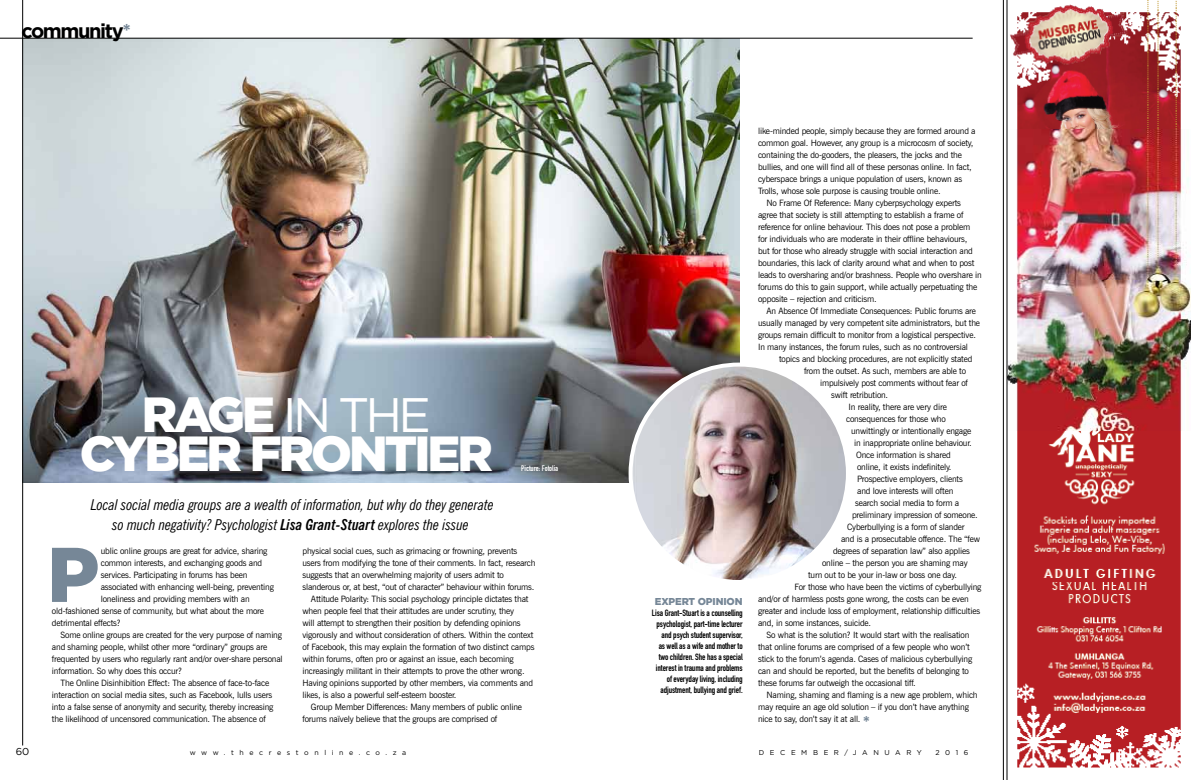
<style>
.page{position:relative;width:1191px;height:780px;background:#fff}
.page>*{position:absolute;margin:0;border:0;box-sizing:border-box;transform-origin:0 0}
.t1{font:900 77.3px "Gotham";color:#768797}
.t2{font:900 49.3px "Gotham";letter-spacing:-.06em;color:#fff}
.t3{font:48.4px "Gotham";color:#fff}
.t4{font:700 20px "Gotham";letter-spacing:-.07em;color:#000}
.t5{font:italic condensed 15px/20px "News Gothic BT";color:#000;text-align:center}
.t6{font:900 10px "Gotham";letter-spacing:-.01em;color:#768797}
.t7{font:10px "Gotham";color:#000}
.t8{font:9px/11px "DIN Engschrift Std";letter-spacing:-.01em;color:#000;text-align:right}
.t9{font:8.7px "News Gothic BT";letter-spacing:-.02em;color:#000}
.t10{font:8px "DIN Engschrift Std";color:#fff}
.t11{font:7px "Gotham";letter-spacing:.8em;color:#000}
.s1{color:#768797}
.s2{font-weight:900;font-size:49.3px}
.s3{font-weight:700}
.s4{font-family:"Gotham";font-weight:700;font-size:17px;color:#768797}
</style>
<div class="page">
<img style="left:23px;top:39px;width:716px;height:443px">
<hr style="left:22px;top:0;width:1px;height:745px;background:#000">
<hr style="left:0;top:38px;width:972px;height:1px;background:#000">
<img style="left:631px;top:364px;width:214px;height:215px">
<img style="left:1006px;top:0;width:185px;height:780px">
<hr style="left:1003px;top:0;width:1px;height:780px;background:#000">
<h3 class="t4" style="left:21px;top:20px;width:111px">community<span class="s1">*</span></h3>
<h3 class="t3" style="left:142px;top:388px;width:291px"><span class="s2">RAGE</span> in the</h3>
<h2 class="t2" style="left:80px;top:424px;width:411px">CYBER FRONTIER</h2>
<h3 class="t5" style="left:91px;top:494px;width:404px">Local social media groups are a wealth of information, but why do they generate so much negativity? Psychologist <span class="s3">Lisa Grant-Stuart</span> explores the issue</h3>
<p class="t10" style="left:521px;top:463px;width:38px">Picture: Fotolia</p>
<h1 class="t1" style="left:47px;top:530px;width:54px">P</h1>
<p class="t9" style="left:101px;top:545px;width:168px">ublic online groups are great for advice, sharing</p>
<p class="t9" style="left:101px;top:557px;width:163px">common interests, and exchanging goods and</p>
<p class="t9" style="left:101px;top:569px;width:148px">services. Participating in forums has been</p>
<p class="t9" style="left:101px;top:581px;width:175px">associated with enhancing well-being, preventing</p>
<p class="t9" style="left:101px;top:593px;width:151px">loneliness and providing members with an</p>
<p class="t9" style="left:52px;top:605px;width:214px">old-fashioned sense of community, but what about the more</p>
<p class="t9" style="left:52px;top:617px;width:70px">detrimental effects?</p>
<p class="t9" style="left:60px;top:629px;width:223px">Some online groups are created for the very purpose of naming</p>
<p class="t9" style="left:52px;top:641px;width:217px">and shaming people, whilst other more “ordinary” groups are</p>
<p class="t9" style="left:52px;top:653px;width:232px">frequented by users who regularly rant and/or over-share personal</p>
<p class="t9" style="left:52px;top:665px;width:131px">information. So why does this occur?</p>
<p class="t9" style="left:60px;top:677px;width:210px">The Online Disinhibition Effect: The absence of face-to-face</p>
<p class="t9" style="left:52px;top:689px;width:222px">interaction on social media sites, such as Facebook, lulls users</p>
<p class="t9" style="left:52px;top:701px;width:223px">into a false sense of anonymity and security, thereby increasing</p>
<p class="t9" style="left:52px;top:713px;width:215px">the likelihood of uncensored communication. The absence of</p>
<p class="t9" style="left:302px;top:545px;width:216px">physical social cues, such as grimacing or frowning, prevents</p>
<p class="t9" style="left:302px;top:557px;width:235px">users from modifying the tone of their comments. In fact, research</p>
<p class="t9" style="left:302px;top:569px;width:203px">suggests that an overwhelming majority of users admit to</p>
<p class="t9" style="left:302px;top:581px;width:233px">slanderous or, at best, “out of character” behaviour within forums.</p>
<p class="t9" style="left:311px;top:593px;width:219px">Attitude Polarity: This social psychology principle dictates that</p>
<p class="t9" style="left:302px;top:605px;width:213px">when people feel that their attitudes are under scrutiny, they</p>
<p class="t9" style="left:302px;top:617px;width:220px">will attempt to strengthen their position by defending opinions</p>
<p class="t9" style="left:302px;top:629px;width:232px">vigorously and without consideration of others. Within the context</p>
<p class="t9" style="left:302px;top:641px;width:233px">of Facebook, this may explain the formation of two distinct camps</p>
<p class="t9" style="left:302px;top:653px;width:213px">within forums, often pro or against an issue, each becoming</p>
<p class="t9" style="left:302px;top:665px;width:224px">increasingly militant in their attempts to prove the other wrong.</p>
<p class="t9" style="left:302px;top:677px;width:232px">Having opinions supported by other members, via comments and</p>
<p class="t9" style="left:302px;top:689px;width:156px">likes, is also a powerful self-esteem booster.</p>
<p class="t9" style="left:311px;top:701px;width:212px">Group Member Differences: Many members of public online</p>
<p class="t9" style="left:302px;top:713px;width:196px">forums naïvely believe that the groups are comprised of</p>
<p class="t6" style="left:655px;top:595px;width:65px">EXPERT OPINION</p>
<p class="t8" style="left:652px;top:607px;width:92px">Lisa Grant-Stuart is a counselling psychologist, part-time lecturer and psych student supervisor,<br>as well as a wife and mother to two children. She has a special interest in trauma and problems of everyday living, including adjustment, bullying and grief.</p>
<p class="t9" style="left:758px;top:125px;width:219px">like-minded people, simply because they are formed around a</p>
<p class="t9" style="left:758px;top:137px;width:217px">common goal. However, any group is a microcosm of society,</p>
<p class="t9" style="left:758px;top:149px;width:205px">containing the do-gooders, the pleasers, the jocks and the</p>
<p class="t9" style="left:758px;top:161px;width:215px">bullies, and one will find all of these personas online. In fact,</p>
<p class="t9" style="left:758px;top:173px;width:206px">cyberspace brings a unique population of users, known as</p>
<p class="t9" style="left:758px;top:185px;width:184px">Trolls, whose sole purpose is causing trouble online.</p>
<p class="t9" style="left:766px;top:197px;width:196px">No Frame Of Reference: Many cyberpsychology experts</p>
<p class="t9" style="left:758px;top:209px;width:207px">agree that society is still attempting to establish a frame of</p>
<p class="t9" style="left:758px;top:221px;width:214px">reference for online behaviour. This does not pose a problem</p>
<p class="t9" style="left:758px;top:233px;width:211px">for individuals who are moderate in their offline behaviours,</p>
<p class="t9" style="left:758px;top:245px;width:216px">but for those who already struggle with social interaction and</p>
<p class="t9" style="left:758px;top:257px;width:218px">boundaries, this lack of clarity around what and when to post</p>
<p class="t9" style="left:758px;top:269px;width:225px">leads to oversharing and/or brashness. People who overshare in</p>
<p class="t9" style="left:758px;top:281px;width:221px">forums do this to gain support, while actually perpetuating the</p>
<p class="t9" style="left:758px;top:293px;width:120px">opposite – rejection and criticism.</p>
<p class="t9" style="left:766px;top:305px;width:211px">An Absence Of Immediate Consequences: Public forums are</p>
<p class="t9" style="left:758px;top:317px;width:223px">usually managed by very competent site administrators, but the</p>
<p class="t9" style="left:758px;top:329px;width:219px">groups remain difficult to monitor from a logistical perspective.</p>
<p class="t9" style="left:758px;top:341px;width:211px">In many instances, the forum rules, such as no controversial</p>
<p class="t9" style="left:779px;top:353px;width:195px">topics and blocking procedures, are not explicitly stated</p>
<p class="t9" style="left:804px;top:365px;width:163px">from the outset. As such, members are able to</p>
<p class="t9" style="left:820px;top:377px;width:149px">impulsively post comments without fear of</p>
<p class="t9" style="left:831px;top:389px;width:58px">swift retribution.</p>
<p class="t9" style="left:848px;top:401px;width:100px">In reality, there are very dire</p>
<p class="t9" style="left:846px;top:413px;width:101px">consequences for those who</p>
<p class="t9" style="left:851px;top:425px;width:122px">unwittingly or intentionally engage</p>
<p class="t9" style="left:854px;top:437px;width:119px">in inappropriate online behaviour.</p>
<p class="t9" style="left:856px;top:449px;width:96px">Once information is shared</p>
<p class="t9" style="left:857px;top:461px;width:96px">online, it exists indefinitely.</p>
<p class="t9" style="left:857px;top:473px;width:107px">Prospective employers, clients</p>
<p class="t9" style="left:857px;top:485px;width:98px">and love interests will often</p>
<p class="t9" style="left:855px;top:497px;width:106px">search social media to form a</p>
<p class="t9" style="left:852px;top:509px;width:127px">preliminary impression of someone.</p>
<p class="t9" style="left:847px;top:521px;width:119px">Cyberbullying is a form of slander</p>
<p class="t9" style="left:841px;top:533px;width:141px">and is a prosecutable offence. The “few</p>
<p class="t9" style="left:833px;top:545px;width:138px">degrees of separation law” also applies</p>
<p class="t9" style="left:822px;top:557px;width:147px">online – the person you are shaming may</p>
<p class="t9" style="left:808px;top:569px;width:150px">turn out to be your in-law or boss one day.</p>
<p class="t9" style="left:794px;top:581px;width:188px">For those who have been the victims of cyberbullying</p>
<p class="t9" style="left:758px;top:593px;width:212px">and/or of harmless posts gone wrong, the costs can be even</p>
<p class="t9" style="left:758px;top:605px;width:224px">greater and include loss of employment, relationship difficulties</p>
<p class="t9" style="left:758px;top:617px;width:115px">and, in some instances, suicide.</p>
<p class="t9" style="left:766px;top:629px;width:204px">So what is the solution? It would start with the realisation</p>
<p class="t9" style="left:758px;top:641px;width:213px">that online forums are comprised of a few people who won’t</p>
<p class="t9" style="left:758px;top:653px;width:216px">stick to the forum’s agenda. Cases of malicious cyberbullying</p>
<p class="t9" style="left:758px;top:665px;width:212px">can and should be reported, but the benefits of belonging to</p>
<p class="t9" style="left:758px;top:677px;width:159px">these forums far outweigh the occasional tiff.</p>
<p class="t9" style="left:766px;top:689px;width:213px">Naming, shaming and flaming is a new age problem, which</p>
<p class="t9" style="left:758px;top:701px;width:212px">may require an age old solution – if you don’t have anything</p>
<p class="t9" style="left:758px;top:713px;width:114px">nice to say, don’t say it at all. <span class="s4">*</span></p>
<p class="t7" style="left:16px;top:746px;width:15px">60</p>
<p class="t11" style="left:190px;top:748px;width:218px">www.thecrestonline.co.za</p>
<p class="t11" style="left:759px;top:748px;width:165px">december/january</p>
<p class="t11" style="left:935px;top:748px;width:35px">2016</p>
</div>
